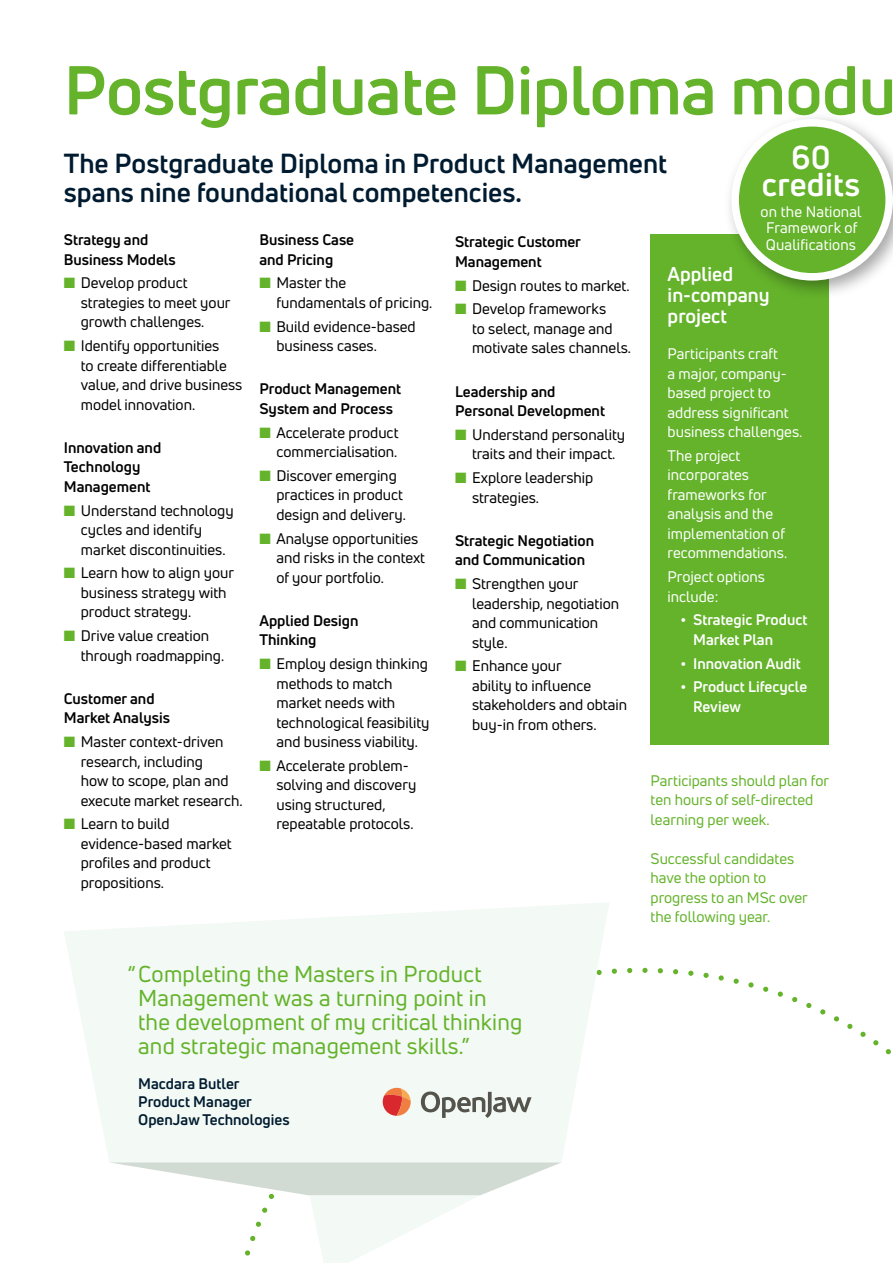
<style>
.page{position:relative;width:893px;height:1263px;background:#fff}
.page>*{position:absolute;margin:0;border:0;box-sizing:border-box;transform-origin:0 0}
.t1{font:700 67.5px "Uni Neue";letter-spacing:-.005em;color:#64b32b}
.t2{font:700 32.4px/26.7px "Uni Neue";letter-spacing:.01em;color:#fff;text-align:center}
.t3{font:700 27px/28.5px "Uni Neue";color:#001b30}
.t4{font:22.5px/24px "Uni Neue";letter-spacing:.01em;color:#64b32b}
.t5{font:700 19.5px/21px "Uni Neue";color:#fff}
.t6{font:15px/19.5px "Uni Neue";color:#000}
.t7{font:700 15px/19.5px "Uni Neue";color:#000}
.t8{font:15px/19.5px "Uni Neue";color:#fff}
.t9{font:15px/19.5px "Uni Neue";color:#64b32b}
.t10{font:700 15px/19.5px "Uni Neue";color:#fff}
.t11{font:700 15px/18px "Uni Neue";color:#001b30}
.s1{color:#64b32b}
</style>
<div class="page">
<div style="left:651px;top:234px;width:178px;height:510px;background:#64b32b"></div>
<svg style="left:64px;top:903px;width:545px;height:259px;fill:#f3f9f4"></svg>
<svg style="left:110px;top:1162px;width:451px;height:101px"></svg>
<svg style="left:421px;top:1091px;width:110px;height:27px"></svg>
<svg style="left:383px;top:1088px;width:28px;height:28px"></svg>
<div style="left:723px;top:111px;width:170px;height:189px;background:#000;opacity:.35"></div>
<div style="left:735px;top:123px;width:154px;height:154px;background:#64b32b;border-radius:50%"></div>
<div style="left:731px;top:119px;width:162px;height:162px;border:8px solid #fff;border-radius:50%"></div>
<h1 class="t1" style="left:64px;top:48px;width:834px">Postgraduate Diploma modu</h1>
<h2 class="t2" style="left:762px;top:144px;width:100px">60 credits</h2>
<p class="t8" style="left:761px;top:203px;width:103px;line-height:16.5px;text-align:center">on the National<br>Framework of<br>Qualifications</p>
<h3 class="t3" style="left:64px;top:149px;width:605px">The Postgraduate Diploma in Product Management spans nine foundational competencies.</h3>
<p class="t7" style="left:64px;top:230px;width:113px">Strategy and<br>Business Models</p>
<p class="t6" style="left:81px;top:273px;width:151px;text-indent:-17px"><span class="s1">■</span> Develop product strategies to meet your growth challenges.</p>
<p class="t6" style="left:81px;top:336px;width:163px;text-indent:-17px"><span class="s1">■</span> Identify opportunities<br>to create differentiable value, and drive business model innovation.</p>
<p class="t7" style="left:64px;top:438px;width:99px">Innovation and<br>Technology<br>Management</p>
<p class="t6" style="left:81px;top:500px;width:154px;text-indent:-17px"><span class="s1">■</span> Understand technology cycles and identify market discontinuities.</p>
<p class="t6" style="left:81px;top:563px;width:155px;text-indent:-17px"><span class="s1">■</span> Learn how to align your business strategy with product strategy.</p>
<p class="t6" style="left:81px;top:626px;width:145px;text-indent:-17px"><span class="s1">■</span> Drive value creation through roadmapping.</p>
<p class="t7" style="left:64px;top:689px;width:108px">Customer and<br>Market Analysis</p>
<p class="t6" style="left:81px;top:732px;width:163px;text-indent:-17px"><span class="s1">■</span> Master context-driven research, including<br>how to scope, plan and execute market research.</p>
<p class="t6" style="left:81px;top:814px;width:152px;text-indent:-17px"><span class="s1">■</span> Learn to build evidence-based market profiles and product propositions.</p>
<p class="t7" style="left:259px;top:230px;width:96px">Business Case and Pricing</p>
<p class="t6" style="left:276px;top:273px;width:157px;text-indent:-17px"><span class="s1">■</span> Master the fundamentals of pricing.</p>
<p class="t6" style="left:276px;top:316px;width:141px;text-indent:-17px"><span class="s1">■</span> Build evidence-based business cases.</p>
<p class="t7" style="left:259px;top:379px;width:143px">Product Management<br>System and Process</p>
<p class="t6" style="left:259px;top:422px;width:141px;text-align:right"><span class="s1">■</span> Accelerate product commercialisation.</p>
<p class="t6" style="left:276px;top:466px;width:131px;text-indent:-17px"><span class="s1">■</span> Discover emerging practices in product design and delivery.</p>
<p class="t6" style="left:276px;top:528px;width:150px;text-indent:-17px"><span class="s1">■</span> Analyse opportunities and risks in the context of your portfolio.</p>
<p class="t7" style="left:259px;top:610px;width:101px">Applied Design<br>Thinking</p>
<p class="t6" style="left:276px;top:654px;width:155px;text-indent:-17px"><span class="s1">■</span> Employ design thinking methods to match market needs with technological feasibility and business viability.</p>
<p class="t6" style="left:276px;top:755px;width:141px;text-indent:-17px"><span class="s1">■</span> Accelerate problem&shy;solving and discovery using structured, repeatable protocols.</p>
<p class="t7" style="left:455px;top:232px;width:127px">Strategic Customer<br>Management</p>
<p class="t6" style="left:455px;top:275px;width:176px"><span class="s1">■</span> Design routes to market.</p>
<p class="t6" style="left:472px;top:299px;width:160px;text-indent:-17px"><span class="s1">■</span> Develop frameworks<br>to select, manage and motivate sales channels.</p>
<p class="t7" style="left:455px;top:381px;width:151px">Leadership and<br>Personal Development</p>
<p class="t6" style="left:455px;top:424px;width:172px;text-align:center"><span class="s1">■</span> Understand personality traits and their impact.</p>
<p class="t6" style="left:472px;top:468px;width:123px;text-indent:-17px"><span class="s1">■</span> Explore leadership strategies.</p>
<p class="t7" style="left:455px;top:530px;width:141px">Strategic Negotiation and Communication</p>
<p class="t6" style="left:472px;top:574px;width:149px;text-indent:-17px"><span class="s1">■</span> Strengthen your leadership, negotiation and communication style.</p>
<p class="t6" style="left:472px;top:656px;width:157px;text-indent:-17px"><span class="s1">■</span> Enhance your<br>ability to influence stakeholders and obtain buy-in from others.</p>
<h3 class="t5" style="left:668px;top:263px;width:104px">Applied in-company project</h3>
<p class="t8" style="left:668px;top:344px;width:136px">Participants craft<br>a major, company&shy;based project to address significant business challenges.</p>
<p class="t8" style="left:668px;top:446px;width:121px">The project incorporates frameworks for analysis and the implementation of recommendations.</p>
<p class="t8" style="left:668px;top:567px;width:99px">Project options include:</p>
<p class="t10" style="left:693px;top:610px;width:116px;text-indent:-13px">• Strategic Product<br>Market Plan</p>
<p class="t10" style="left:680px;top:653px;width:122px">• Innovation Audit</p>
<p class="t10" style="left:693px;top:677px;width:116px;text-indent:-13px">• Product Lifecycle<br>Review</p>
<p class="t9" style="left:651px;top:770px;width:180px">Participants should plan for ten hours of self-directed learning per week.</p>
<p class="t9" style="left:651px;top:848px;width:159px">Successful candidates have the option to progress to an MSc over the following year.</p>
<h3 class="t4" style="left:138px;top:961px;width:386px;text-indent:-11px">“Completing the Masters in Product Management was a turning point in the development of my critical thinking and strategic management skills.”</h3>
<p class="t11" style="left:138px;top:1074px;width:153px">Macdara Butler<br>Product Manager<br>OpenJaw Technologies</p>
</div>
